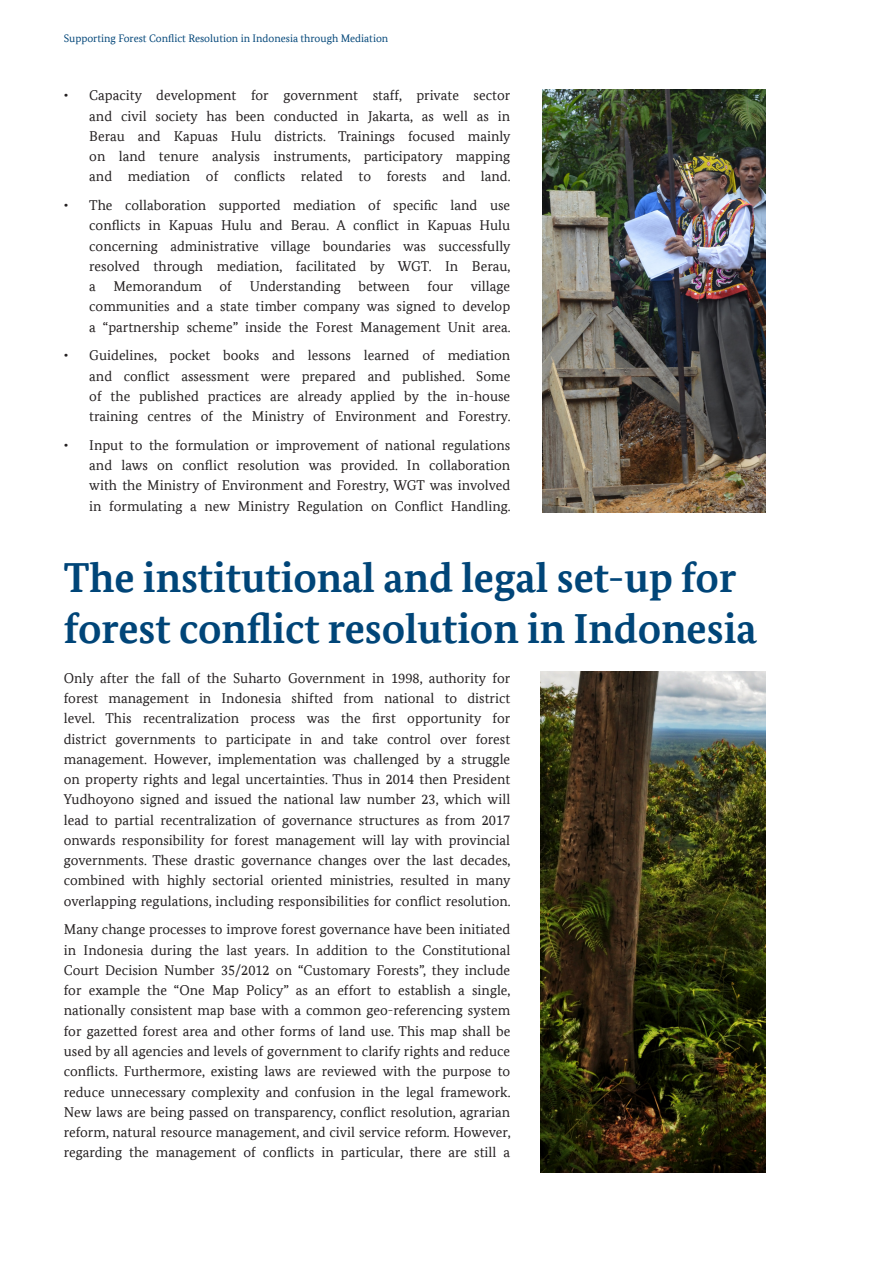
<style>
.page{position:relative;width:893px;height:1263px;background:#fff}
.page>*{position:absolute;margin:0;border:0;box-sizing:border-box;transform-origin:0 0}
.t1{font:700 42px/51px "Bundes Serif Office";color:#004578}
.t2{font:14.25px/20.2px "Bundes Serif Office";color:#231f20;text-align:justify}
.t3{font:10.8px "Bundes Serif Office";color:#004578}
</style>
<div class="page">
<img style="left:542px;top:89px;width:223px;height:423px">
<img style="left:540px;top:672px;width:225px;height:500px">
<p class="t3" style="left:64px;top:33px;width:326px">Supporting Forest Conflict Resolution in Indonesia through Mediation</p>
<p class="t2" style="left:89px;top:85px;width:423px;text-indent:-26px">• Capacity development for government staff, private sector and civil society has been conducted in Jakarta, as well as in Berau and Kapuas Hulu districts. Trainings focused mainly on land tenure analysis instruments, participatory mapping and mediation of conflicts related to forests and land.</p>
<p class="t2" style="left:89px;top:195px;width:423px;text-indent:-26px">• The collaboration supported mediation of specific land use conflicts in Kapuas Hulu and Berau. A conflict in Kapuas Hulu concerning administrative village boundaries was successfully resolved through mediation, facilitated by WGT. In Berau, a Memorandum of Understanding between four village communities and a state timber company was signed to develop a “partnership scheme” inside the Forest Management Unit area.</p>
<p class="t2" style="left:89px;top:345px;width:423px;text-indent:-26px">• Guidelines, pocket books and lessons learned of mediation and conflict assessment were prepared and published. Some of the published practices are already applied by the in-house training centres of the Ministry of Environment and Forestry.</p>
<p class="t2" style="left:89px;top:435px;width:423px;text-indent:-26px">• Input to the formulation or improvement of national regulations and laws on conflict resolution was provided. In collaboration with the Ministry of Environment and Forestry, WGT was involved in formulating a new Ministry Regulation on Conflict Handling.</p>
<p class="t1" style="left:64px;top:552px;width:695px">The institutional and legal set-up for forest conflict resolution in Indonesia</p>
<p class="t2" style="left:64px;top:668px;width:448px">Only after the fall of the Suharto Government in 1998, authority for forest management in Indonesia shifted from national to district level. This recentralization process was the first opportunity for district governments to participate in and take control over forest management. However, implementation was challenged by a struggle on property rights and legal uncertainties. Thus in 2014 then President Yudhoyono signed and issued the national law number 23, which will lead to partial recentralization of governance structures as from 2017 onwards responsibility for forest management will lay with provincial governments. These drastic governance changes over the last decades, combined with highly sectorial oriented ministries, resulted in many overlapping regulations, including responsibilities for conflict resolution.</p>
<p class="t2" style="left:64px;top:919px;width:448px">Many change processes to improve forest governance have been initiated in Indonesia during the last years. In addition to the Constitutional Court Decision Number 35/2012 on “Customary Forests”, they include for example the “One Map Policy” as an effort to establish a single, nationally consistent map base with a common geo-referencing system for gazetted forest area and other forms of land use. This map shall be used by all agencies and levels of government to clarify rights and reduce conflicts. Furthermore, existing laws are reviewed with the purpose to reduce unnecessary complexity and confusion in the legal framework.<br>New laws are being passed on transparency, conflict resolution, agrarian reform, natural resource management, and civil service reform. However, regarding the management of conflicts in particular, there are still a</p>
</div>
